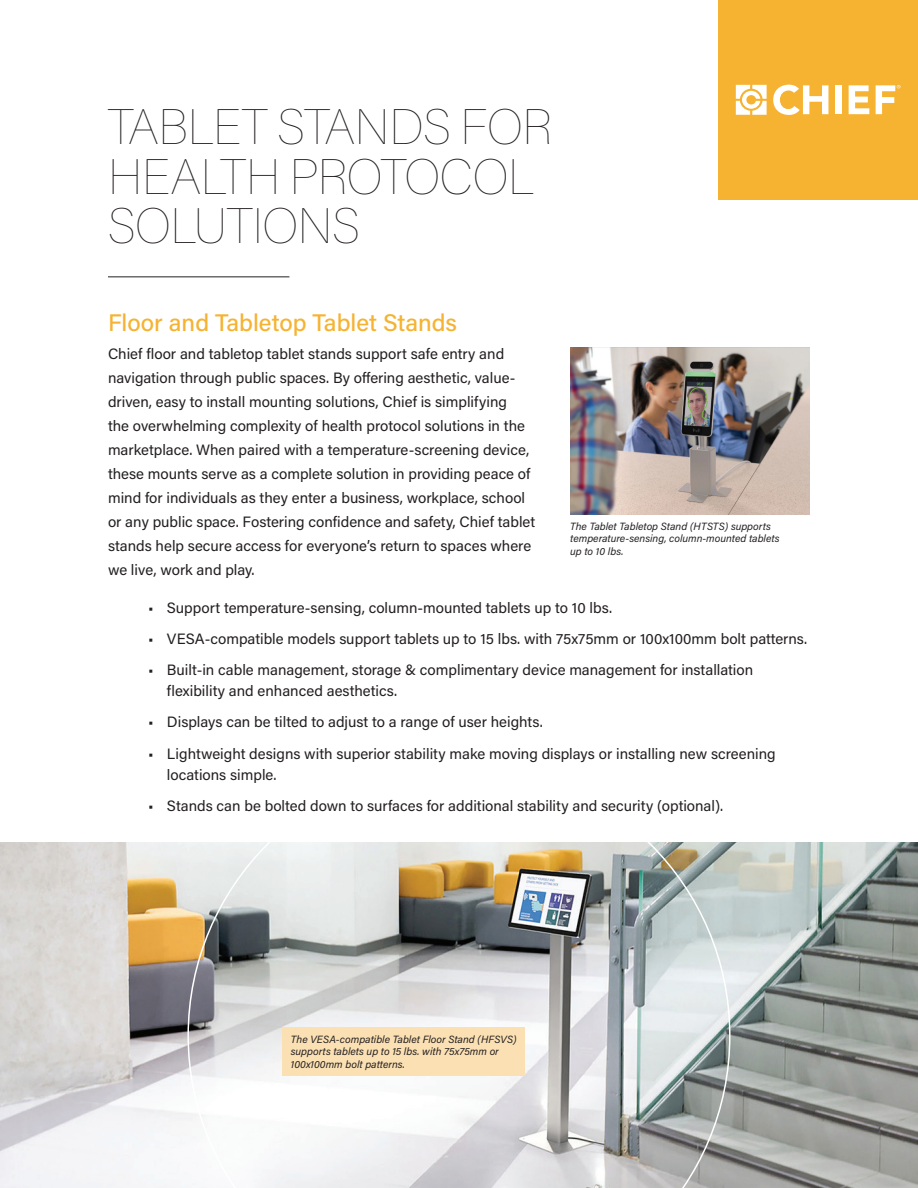
<style>
.page{position:relative;width:918px;height:1188px;background:#fff}
.page>*{position:absolute;margin:0;border:0;box-sizing:border-box;transform-origin:0 0}
.t1{font:100 49.5px/49.5px "Acumin Pro";letter-spacing:-.005em;color:#231f20}
.t2{font:500 24px "Acumin Pro";color:#f6b332}
.t3{font:15px/24px "Acumin Pro";color:#231f20}
.t4{font:italic 10.5px/12.6px "Acumin Pro";color:#231f20}
</style>
<div class="page">
<img style="left:0;top:842px;width:918px;height:346px">
<svg style="left:187px;top:842px;width:544px;height:346px"></svg>
<hr style="left:108px;top:276px;width:181px;height:1px;background:#231f20">
<div style="left:718px;top:0;width:200px;height:200px;background:#f6b332"></div>
<svg style="left:736px;top:85px;width:165px;height:30px"></svg>
<img style="left:570px;top:348px;width:240px;height:167px">
<div style="left:282px;top:1027px;width:243px;height:49px;background:#fbe0b3"></div>
<h1 class="t1" style="left:108px;top:101px;width:446px">TABLET STANDS FOR<br>HEALTH PROTOCOL<br>SOLUTIONS</h1>
<h2 class="t2" style="left:108px;top:306px;width:351px">Floor and Tabletop Tablet Stands</h2>
<p class="t3" style="left:108px;top:341px;width:429px">Chief floor and tabletop tablet stands support safe entry and navigation through public spaces. By offering aesthetic, value&shy;driven, easy to install mounting solutions, Chief is simplifying<br>the overwhelming complexity of health protocol solutions in the marketplace. When paired with a temperature-screening device, these mounts serve as a complete solution in providing peace of mind for individuals as they enter a business, workplace, school or any public space. Fostering confidence and safety, Chief tablet stands help secure access for everyone’s return to spaces where we live, work and play.</p>
<p class="t3" style="left:148px;top:595px;width:466px">• Support temperature-sensing, column-mounted tablets up to 10 lbs.</p>
<p class="t3" style="left:148px;top:626px;width:661px">• VESA-compatible models support tablets up to 15 lbs. with 75x75mm or 100x100mm bolt patterns.</p>
<p class="t3" style="left:167px;top:659px;width:588px;line-height:21px;text-indent:-19px">• Built-in cable management, storage &amp; complimentary device management for installation flexibility and enhanced aesthetics.</p>
<p class="t3" style="left:148px;top:710px;width:396px">• Displays can be tilted to adjust to a range of user heights.</p>
<p class="t3" style="left:167px;top:742px;width:610px;line-height:21px;text-indent:-19px">• Lightweight designs with superior stability make moving displays or installing new screening locations simple.</p>
<p class="t3" style="left:148px;top:793px;width:577px">• Stands can be bolted down to surfaces for additional stability and security (optional).</p>
<p class="t4" style="left:570px;top:519px;width:211px">The Tablet Tabletop Stand (HTSTS) supports temperature-sensing, column-mounted tablets up to 10 lbs.</p>
<p class="t4" style="left:291px;top:1032px;width:227px">The VESA-compatible Tablet Floor Stand (HFSVS) supports tablets up to 15 lbs. with 75x75mm or<br>100x100mm bolt patterns.</p>
</div>
